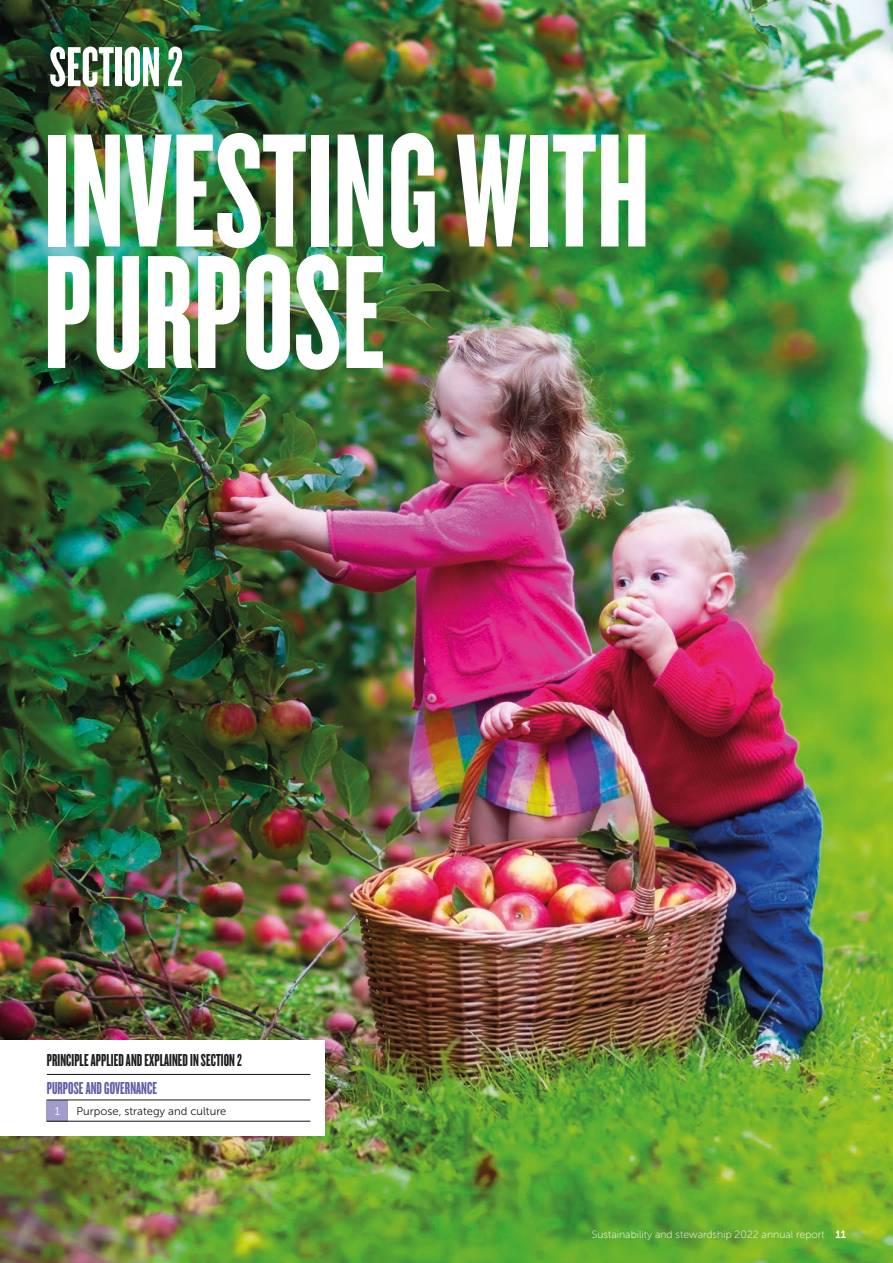
<style>
.page{position:relative;width:893px;height:1263px;background:#fff}
.page>*{position:absolute;margin:0;border:0;box-sizing:border-box;transform-origin:0 0}
.t1{font:168px/121.5px "Knockout 67 Full Bantamwt";letter-spacing:.005em;color:#fff}
.t2{font:58.5px "Knockout 67 Full Bantamwt";letter-spacing:.005em;color:#fff}
.t3{font:18px "Knockout 67 Full Bantamwt";letter-spacing:.005em;color:#1d1d1b}
.t4{font:18px "Knockout 67 Full Bantamwt";letter-spacing:.005em;color:#615fa7}
.t5{font:11.25px "Museo Sans 300";color:#1d1d1b}
.t6{font:11.25px "Museo Sans 300";color:#fff}
.t7{font:10.5px "Museo Sans 100";color:#fff}
.t8{font:10.5px "Museo Sans 700";color:#fff}
</style>
<div class="page">
<img style="left:0;top:0;width:893px;height:1263px">
<div style="left:0;top:1040px;width:325px;height:96px;background:#fff"></div>
<div style="left:47px;top:1100px;width:21px;height:21px;background:#a09dcd"></div>
<svg style="left:47px;top:1100px;width:21px;height:1px"></svg>
<hr style="left:68px;top:1100px;width:242px;height:1px;background:#1d1d1b">
<svg style="left:47px;top:1074px;width:21px;height:1px"></svg>
<hr style="left:68px;top:1074px;width:242px;height:1px;background:#1d1d1b">
<svg style="left:47px;top:1121px;width:21px;height:1px"></svg>
<hr style="left:68px;top:1121px;width:242px;height:1px;background:#1d1d1b">
<p class="t2" style="left:50px;top:32px;width:135px">SECTION 2</p>
<p class="t1" style="left:44px;top:126px;width:608px">INVESTING WITH<br>PURPOSE</p>
<p class="t3" style="left:47px;top:1049px;width:197px">PRINCIPLE APPLIED AND EXPLAINED IN SECTION 2</p>
<p class="t4" style="left:47px;top:1077px;width:112px">PURPOSE AND GOVERNANCE</p>
<p class="t6" style="left:55px;top:1105px;width:7px">1</p>
<p class="t5" style="left:77px;top:1105px;width:151px">Purpose, strategy and culture</p>
<p class="t7" style="left:592px;top:1229px;width:234px">Sustainability and stewardship 2022 annual report</p>
<p class="t8" style="left:835px;top:1228px;width:12px">11</p>
</div>
